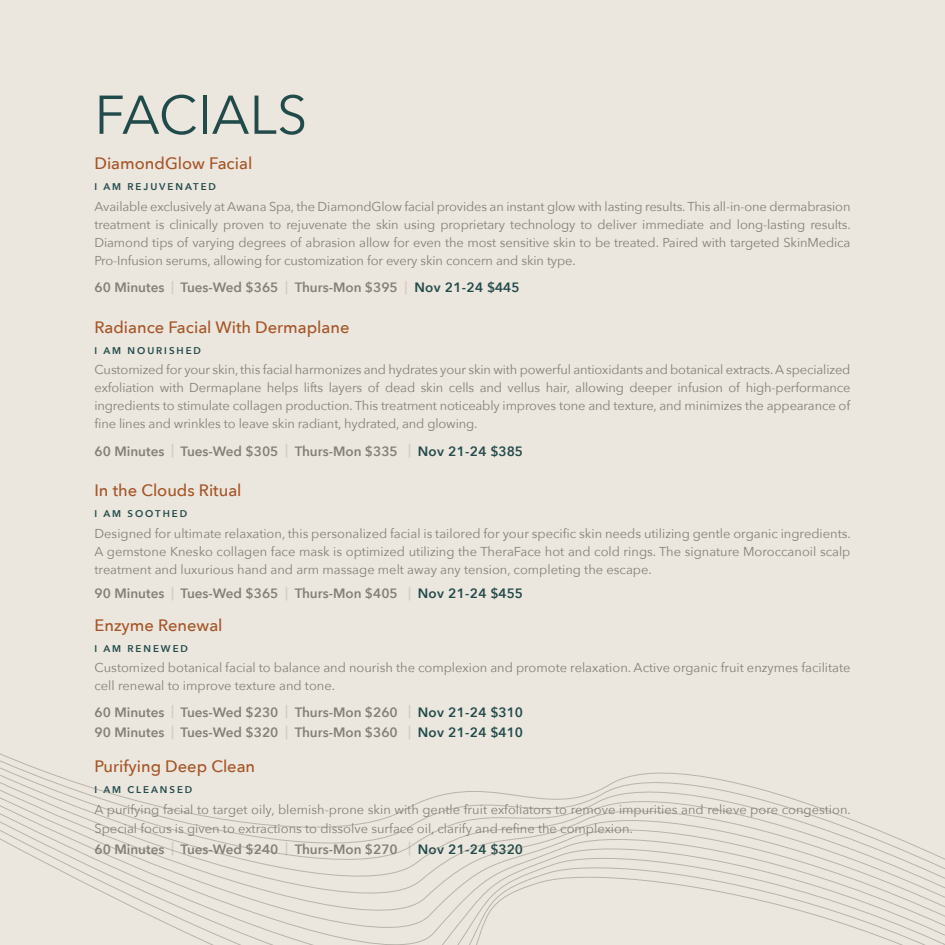
<style>
.page{position:relative;width:945px;height:945px;background:#ebe6de}
.page>*{position:absolute;margin:0;border:0;box-sizing:border-box;transform-origin:0 0}
.t1{font:54px "Avenir Next";color:#214a4a}
.t2{font:500 16.5px "Avenir Next";color:#a55526}
.t3{font:600 13.5px "Avenir Next";color:#858077}
.t4{font:12.9px/18px "Avenir Next";color:#858077;text-align:justify}
.t5{font:600 9.75px "Avenir Next";letter-spacing:.2em;color:#214a4a}
.s1{color:#d4ccbf}
.s2{color:#214a4a}
</style>
<div class="page">
<svg style="left:0;top:753px;width:945px;height:192px"></svg>
<p class="t1" style="left:94px;top:69px;width:214px">FACIALS</p>
<p class="t2" style="left:94px;top:150px;width:159px">DiamondGlow Facial</p>
<p class="t5" style="left:94px;top:179px;width:123px">I AM REJUVENATED</p>
<p class="t4" style="left:94px;top:197px;width:758px">Available exclusively at Awana Spa, the DiamondGlow facial provides an instant glow with lasting results. This all-in-one dermabrasion treatment is clinically proven to rejuvenate the skin using proprietary technology to deliver immediate and long-lasting results.<br>Diamond tips of varying degrees of abrasion allow for even the most sensitive skin to be treated. Paired with targeted SkinMedica Pro-Infusion serums, allowing for customization for every skin concern and skin type.</p>
<p class="t3" style="left:94px;top:276px;width:427px">60 Minutes <span class="s1">|</span> Tues-Wed $365 <span class="s1">|</span> Thurs-Mon $395 <span class="s1">|</span> <span class="s2">Nov 21-24 $445</span></p>
<p class="t2" style="left:94px;top:313px;width:257px">Radiance Facial With Dermaplane</p>
<p class="t5" style="left:94px;top:342px;width:108px">I AM NOURISHED</p>
<p class="t4" style="left:94px;top:360px;width:758px">Customized for your skin, this facial harmonizes and hydrates your skin with powerful antioxidants and botanical extracts. A specialized exfoliation with Dermaplane helps lifts layers of dead skin cells and vellus hair, allowing deeper infusion of high-performance ingredients to stimulate collagen production. This treatment noticeably improves tone and texture, and minimizes the appearance of fine lines and wrinkles to leave skin radiant, hydrated, and glowing.</p>
<p class="t3" style="left:94px;top:439px;width:430px">60 Minutes <span class="s1">|</span> Tues-Wed $305 <span class="s1">|</span> Thurs-Mon $335 <span class="s1">|</span> <span class="s2">Nov 21-24 $385</span></p>
<p class="t2" style="left:94px;top:476px;width:149px">In the Clouds Ritual</p>
<p class="t5" style="left:94px;top:505px;width:94px">I AM SOOTHED</p>
<p class="t4" style="left:94px;top:524px;width:758px">Designed for ultimate relaxation, this personalized facial is tailored for your specific skin needs utilizing gentle organic ingredients.<br>A gemstone Knesko collagen face mask is optimized utilizing the TheraFace hot and cold rings. The signature Moroccanoil scalp treatment and luxurious hand and arm massage melt away any tension, completing the escape.</p>
<p class="t3" style="left:94px;top:582px;width:430px">90 Minutes <span class="s1">|</span> Tues-Wed $365 <span class="s1">|</span> Thurs-Mon $405 <span class="s1">|</span> <span class="s2">Nov 21-24 $455</span></p>
<p class="t2" style="left:94px;top:611px;width:130px">Enzyme Renewal</p>
<p class="t5" style="left:94px;top:640px;width:95px">I AM RENEWED</p>
<p class="t4" style="left:94px;top:658px;width:758px">Customized botanical facial to balance and nourish the complexion and promote relaxation. Active organic fruit enzymes facilitate cell renewal to improve texture and tone.</p>
<p class="t3" style="left:94px;top:700px;width:430px">60 Minutes <span class="s1">|</span> Tues-Wed $230 <span class="s1">|</span> Thurs-Mon $260 <span class="s1">|</span> <span class="s2">Nov 21-24 $310</span></p>
<p class="t3" style="left:94px;top:721px;width:430px">90 Minutes <span class="s1">|</span> Tues-Wed $320 <span class="s1">|</span> Thurs-Mon $360 <span class="s1">|</span> <span class="s2">Nov 21-24 $410</span></p>
<p class="t2" style="left:94px;top:752px;width:162px">Purifying Deep Clean</p>
<p class="t5" style="left:94px;top:781px;width:99px">I AM CLEANSED</p>
<p class="t4" style="left:94px;top:800px;width:758px;line-height:18.8px">A purifying facial to target oily, blemish-prone skin with gentle fruit exfoliators to remove impurities and relieve pore congestion.<br>Special focus is given to extractions to dissolve surface oil, clarify and refine the complexion.</p>
<p class="t3" style="left:94px;top:837px;width:430px">60 Minutes <span class="s1">|</span> Tues-Wed $240 <span class="s1">|</span> Thurs-Mon $270 <span class="s1">|</span> <span class="s2">Nov 21-24 $320</span></p>
</div>
